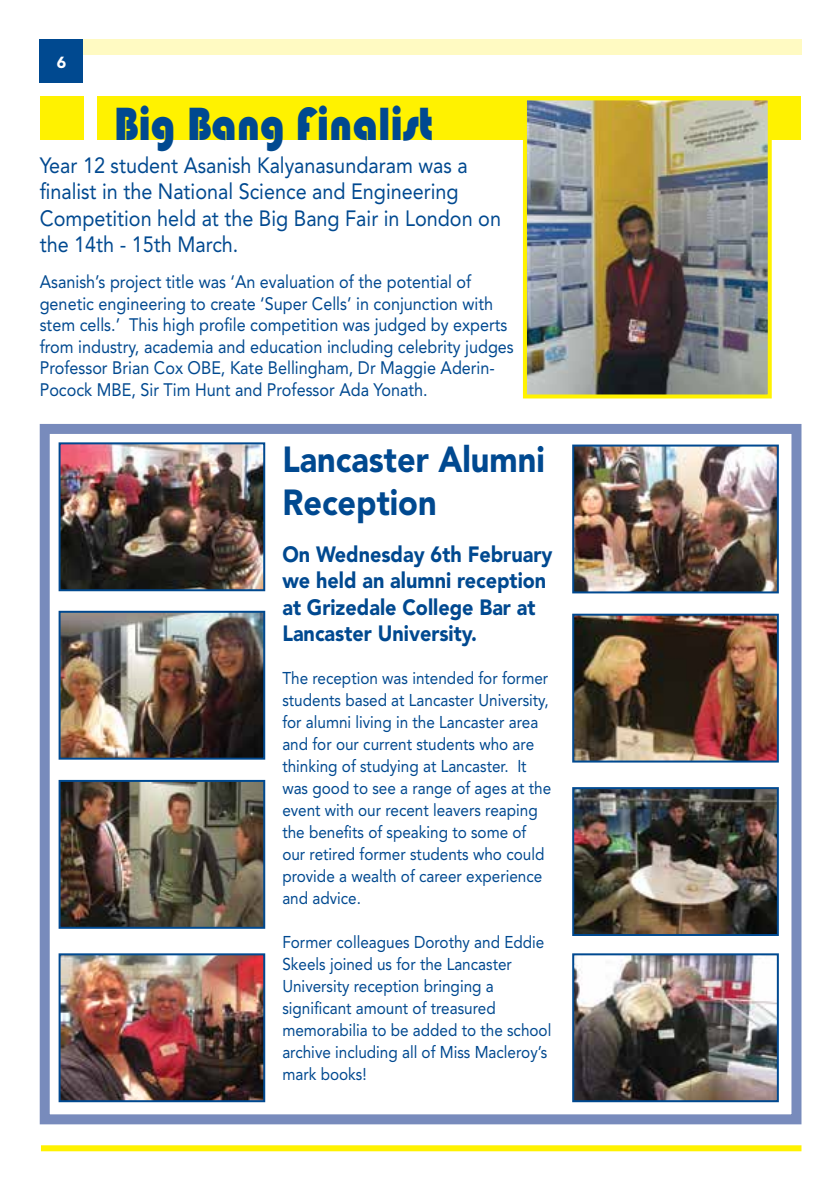
<style>
.page{position:relative;width:840px;height:1191px;background:#fff}
.page>*{position:absolute;margin:0;border:0;box-sizing:border-box;transform-origin:0 0}
.t1{font:48px "Bauhaus 93";color:#004990;scale:.9 1}
.t2{font:900 36px/43.2px "Avenir";color:#004990;scale:.9 1}
.t3{font:22px/26.4px "Avenir";color:#004990;scale:.9 1}
.t4{font:900 22px/26.4px "Avenir";color:#004990;scale:.9 1}
.t5{font:18px/21.6px "Avenir";color:#004990;scale:.9 1}
.t6{font:17px/22px "Avenir";color:#004990;scale:.9 1}
.t7{font:900 16px "Avenir";color:#fff}
</style>
<div class="page">
<div style="left:40px;top:424px;width:761px;height:700px;border:10px solid #788bbc"></div>
<div style="left:43px;top:40px;width:758px;height:15px;background:#fffac2"></div>
<div style="left:41px;top:1145px;width:760px;height:6px;background:#fff200"></div>
<div style="left:40px;top:40px;width:43px;height:43px;background:#004990"></div>
<div style="left:97px;top:96px;width:703px;height:44px;background:#fff200"></div>
<div style="left:40px;top:96px;width:43px;height:44px;background:#fff200"></div>
<img style="left:527px;top:101px;width:239px;height:292px">
<div style="left:522px;top:96px;width:249px;height:302px;border:4px solid #fff200"></div>
<img style="left:62px;top:445px;width:200px;height:143px">
<div style="left:59px;top:442px;width:206px;height:149px;border:2px solid #004990"></div>
<img style="left:62px;top:614px;width:200px;height:142px">
<div style="left:59px;top:611px;width:206px;height:148px;border:2px solid #004990"></div>
<img style="left:62px;top:783px;width:200px;height:142px">
<div style="left:59px;top:780px;width:206px;height:148px;border:2px solid #004990"></div>
<img style="left:62px;top:956px;width:200px;height:143px">
<div style="left:59px;top:953px;width:206px;height:149px;border:2px solid #004990"></div>
<img style="left:575px;top:447px;width:200px;height:143px">
<div style="left:572px;top:444px;width:206px;height:149px;border:2px solid #004990"></div>
<img style="left:575px;top:616px;width:200px;height:143px">
<div style="left:572px;top:613px;width:206px;height:149px;border:2px solid #004990"></div>
<img style="left:575px;top:790px;width:200px;height:143px">
<div style="left:572px;top:787px;width:206px;height:149px;border:2px solid #004990"></div>
<img style="left:575px;top:956px;width:200px;height:143px">
<div style="left:572px;top:953px;width:206px;height:149px;border:2px solid #004990"></div>
<p class="t7" style="left:57px;top:53px;width:11px">6</p>
<h1 class="t1" style="left:114px;top:96px;width:356px">Big Bang Finalist</h1>
<p class="t3" style="left:40px;top:152px;width:513px">Year 12 student Asanish Kalyanasundaram was a finalist in the National Science and Engineering Competition held at the Big Bang Fair in London on the 14th - 15th March.</p>
<p class="t5" style="left:40px;top:271px;width:528px">Asanish’s project title was ‘An evaluation of the potential of genetic engineering to create ‘Super Cells’ in conjunction with stem cells.’ This high profile competition was judged by experts from industry, academia and education including celebrity judges Professor Brian Cox OBE, Kate Bellingham, Dr Maggie Aderin-Pocock MBE, Sir Tim Hunt and Professor Ada Yonath.</p>
<h2 class="t2" style="left:282px;top:437px;width:293px">Lancaster Alumni<br>Reception</h2>
<p class="t4" style="left:282px;top:541px;width:301px">On Wednesday 6th February we held an alumni reception at Grizedale College Bar at<br>Lancaster University.</p>
<p class="t6" style="left:282px;top:667px;width:300px">The reception was intended for former students based at Lancaster University, for alumni living in the Lancaster area and for our current students who are thinking of studying at Lancaster. It was good to see a range of ages at the event with our recent leavers reaping the benefits of speaking to some of our retired former students who could provide a wealth of career experience and advice.</p>
<p class="t6" style="left:282px;top:930px;width:300px">Former colleagues Dorothy and Eddie<br>Skeels joined us for the Lancaster<br>University reception bringing a significant amount of treasured memorabilia to be added to the school archive including all of Miss Macleroy’s mark books!</p>
</div>
